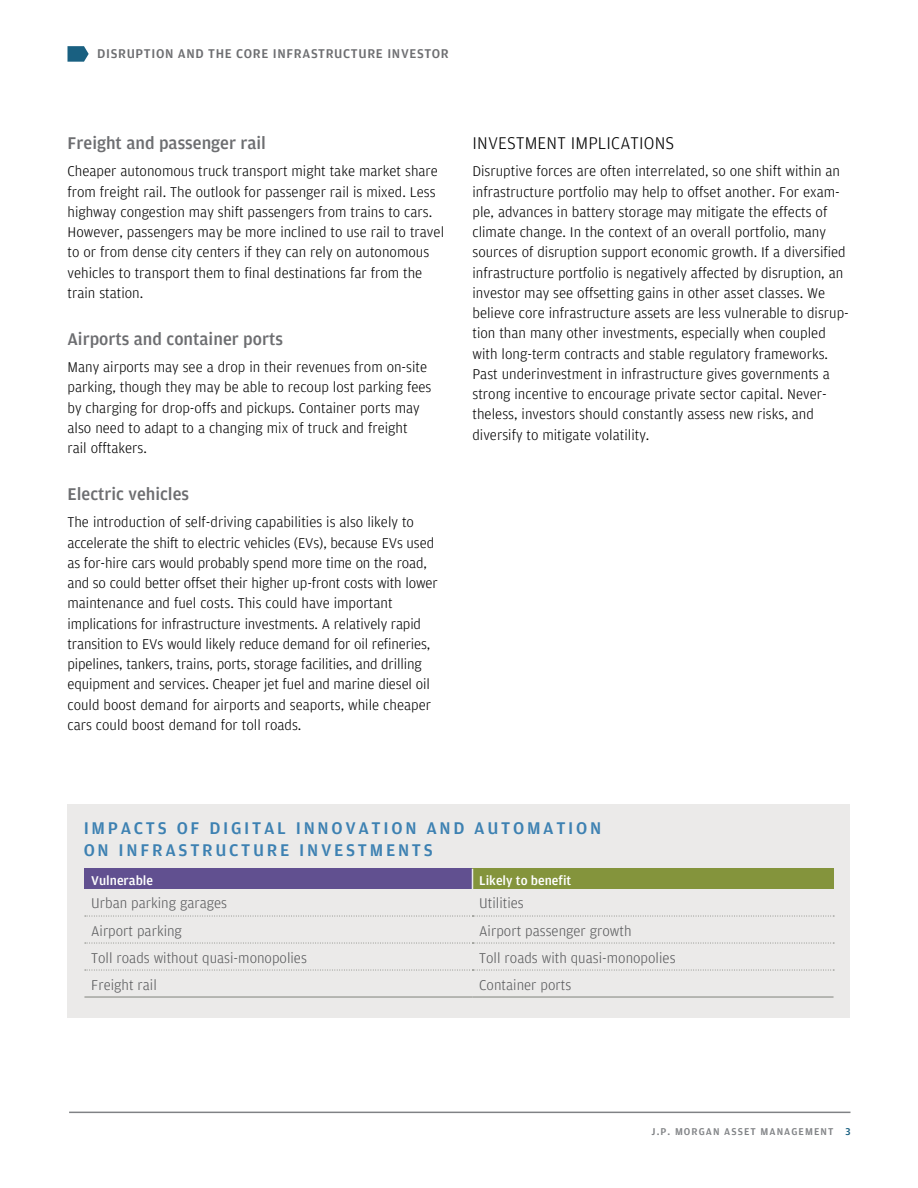
<style>
.page{position:relative;width:918px;height:1188px;background:#fff}
.page>*{position:absolute;margin:0;border:0;box-sizing:border-box;transform-origin:0 0}
.Sidebar_Title{font:500 18px/21.6px "Amplitude";letter-spacing:.15em;color:#3d81b2}
._2nd_Subhead{font:500 18px "Amplitude";color:#6d6e71}
._1st_Subhead{font:300 18px "Amplitude";letter-spacing:.01em;color:#000}
.Body_Copy_after_Subh{font:300 15px/20.2px "Amplitude";color:#000}
.Table_Chart__1st_Col{font:300 15px "Amplitude";color:#58595b}
.t1{font:500 13.5px "Amplitude";letter-spacing:.05em;color:#6d6e71}
.Table_chart__Header{font:500 13.5px "Amplitude";color:#fff}
.Footer__Odd_Page{font:500 10.5px "Amplitude";letter-spacing:.1em;color:#808285}
.s1{color:#196081}
</style>
<div class="page">
<hr style="left:69px;top:1112px;width:781px;height:1px;background:#808285">
<svg style="left:68px;top:46px;width:21px;height:16px"></svg>
<div style="left:68px;top:804px;width:782px;height:213px;background:#ebeae9"></div>
<div style="left:84px;top:869px;width:388px;height:20px;background:#615090"></div>
<div style="left:472px;top:869px;width:362px;height:20px;background:#84943c"></div>
<svg style="left:85px;top:916px;width:749px;height:1px"></svg>
<svg style="left:85px;top:943px;width:749px;height:1px"></svg>
<svg style="left:85px;top:970px;width:749px;height:1px"></svg>
<hr style="left:84px;top:997px;width:389px;height:1px;background:#81837d">
<hr style="left:472px;top:997px;width:362px;height:1px;background:#81837d">
<svg style="left:472px;top:869px;width:1px;height:20px"></svg>
<p class="t1" style="left:97px;top:45px;width:353px">DISRUPTION AND THE CORE INFRASTRUCTURE INVESTOR</p>
<p class="_2nd_Subhead" style="left:68px;top:132px;width:200px">Freight and passenger rail</p>
<p class="Body_Copy_after_Subh" style="left:68px;top:161px;width:378px">Cheaper autonomous truck transport might take market share from freight rail. The outlook for passenger rail is mixed. Less highway congestion may shift passengers from trains to cars.<br>However, passengers may be more inclined to use rail to travel to or from dense city centers if they can rely on autonomous vehicles to transport them to final destinations far from the train station.</p>
<p class="_2nd_Subhead" style="left:68px;top:328px;width:217px">Airports and container ports</p>
<p class="Body_Copy_after_Subh" style="left:68px;top:357px;width:366px">Many airports may see a drop in their revenues from on-site parking, though they may be able to recoup lost parking fees by charging for drop-offs and pickups. Container ports may also need to adapt to a changing mix of truck and freight<br>rail offtakers.</p>
<p class="_2nd_Subhead" style="left:68px;top:483px;width:123px">Electric vehicles</p>
<p class="Body_Copy_after_Subh" style="left:68px;top:512px;width:372px">The introduction of self-driving capabilities is also likely to accelerate the shift to electric vehicles (EVs), because EVs used as for-hire cars would probably spend more time on the road, and so could better offset their higher up-front costs with lower maintenance and fuel costs. This could have important implications for infrastructure investments. A relatively rapid transition to EVs would likely reduce demand for oil refineries, pipelines, tankers, trains, ports, storage facilities, and drilling equipment and services. Cheaper jet fuel and marine diesel oil could boost demand for airports and seaports, while cheaper cars could boost demand for toll roads.</p>
<p class="_1st_Subhead" style="left:472px;top:132px;width:203px">INVESTMENT IMPLICATIONS</p>
<p class="Body_Copy_after_Subh" style="left:472px;top:161px;width:378px">Disruptive forces are often interrelated, so one shift within an infrastructure portfolio may help to offset another. For exam&shy;ple, advances in battery storage may mitigate the effects of climate change. In the context of an overall portfolio, many sources of disruption support economic growth. If a diversified infrastructure portfolio is negatively affected by disruption, an investor may see offsetting gains in other asset classes. We believe core infrastructure assets are less vulnerable to disrup&shy;tion than many other investments, especially when coupled with long-term contracts and stable regulatory frameworks.<br>Past underinvestment in infrastructure gives governments a strong incentive to encourage private sector capital. Never&shy;theless, investors should constantly assess new risks, and diversify to mitigate volatility.</p>
<p class="Sidebar_Title" style="left:84px;top:817px;width:519px">IMPACTS OF DIGITAL INNOVATION AND AUTOMATION<br>ON INFRASTRUCTURE INVESTMENTS</p>
<p class="Table_chart__Header" style="left:91px;top:872px;width:63px">Vulnerable</p>
<p class="Table_chart__Header" style="left:479px;top:872px;width:94px">Likely to benefit</p>
<p class="Table_Chart__1st_Col" style="left:91px;top:894px;width:137px">Urban parking garages</p>
<p class="Table_Chart__1st_Col" style="left:479px;top:894px;width:46px">Utilities</p>
<p class="Table_Chart__1st_Col" style="left:91px;top:921px;width:92px">Airport parking</p>
<p class="Table_Chart__1st_Col" style="left:479px;top:921px;width:154px">Airport passenger growth</p>
<p class="Table_Chart__1st_Col" style="left:91px;top:948px;width:217px">Toll roads without quasi-monopolies</p>
<p class="Table_Chart__1st_Col" style="left:479px;top:948px;width:198px">Toll roads with quasi-monopolies</p>
<p class="Table_Chart__1st_Col" style="left:91px;top:975px;width:67px">Freight rail</p>
<p class="Table_Chart__1st_Col" style="left:479px;top:975px;width:94px">Container ports</p>
<p class="Footer__Odd_Page" style="left:652px;top:1125px;width:200px">J.P. MORGAN ASSET MANAGEMENT <span class="s1">3</span></p>
</div>
